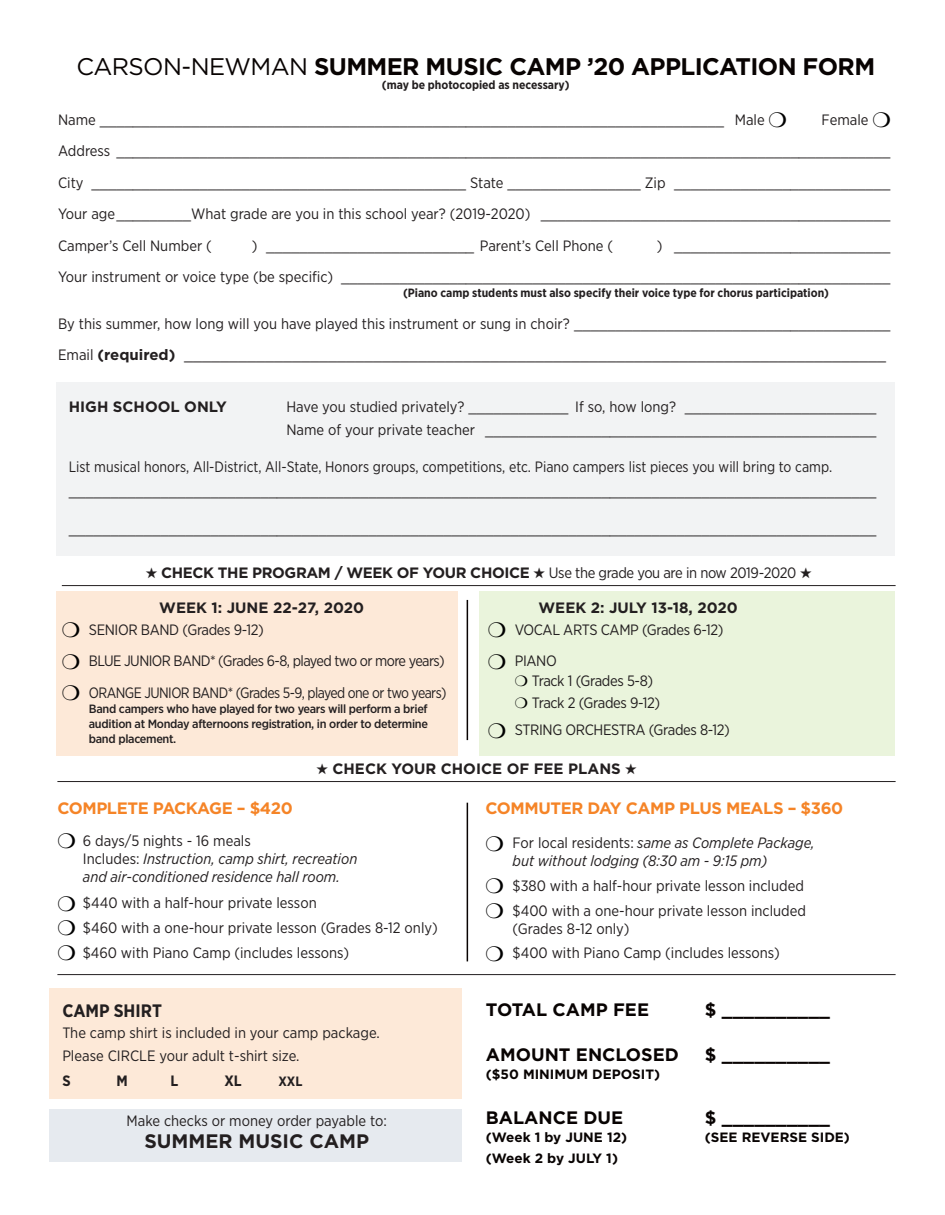
<style>
.page{position:relative;width:945px;height:1215px;background:#fff}
.page>*{position:absolute;margin:0;border:0;box-sizing:border-box;transform-origin:0 0}
.t1{font:700 24px "Gotham";letter-spacing:-.025em;color:#080302}
.t2{font:700 19.5px "Gotham";color:#231f20}
.t3{font:700 18px "Gotham";color:#080302}
.t4{font:700 18px "Gotham Narrow";color:#231f20}
.t5{font:700 16.5px "Gotham";letter-spacing:-.025em;color:#f58427}
.t6{font:15px/18px "Gotham Narrow";color:#231f20}
.t7{font:15px/24px "Gotham Narrow";color:#231f20;scale:.95 1}
.t8{font:italic 15px/18px "Gotham Narrow";color:#231f20}
.t9{font:15px "Gotham Narrow";letter-spacing:-.025em;color:#231f20}
.t10{font:15px "Gotham";color:#231f20}
.t11{font:700 15px "Gotham";color:#231f20}
.t12{font:700 15px "Gotham";letter-spacing:-.025em;color:#231f20}
.t13{font:15px "Gotham Narrow";letter-spacing:-.04em;color:#231f20;scale:.95 1}
.t14{font:15px "Gotham Narrow";letter-spacing:-.04em;color:#231f20}
.t15{font:700 15px "Gotham Narrow";color:#231f20}
.t16{font:700 13.5px "Gotham";color:#080302}
.t17{font:700 13.5px "Gotham Narrow";color:#231f20}
.t18{font:500 12px/15px "Gotham Narrow";letter-spacing:-.025em;color:#231f20;text-align:justify;scale:1.05 1}
.t19{font:700 12px "Gotham Narrow";color:#231f20}
.s1{font-weight:400}
.s2{font-family:"Gotham Narrow"}
.s3{font-weight:700}
.s4{font-family:"Gotham Narrow";font-weight:400}
.s5{color:#000}
.s6{font-style:normal}
</style>
<div class="page">
<div style="left:49px;top:988px;width:413px;height:111px;background:#fde9d8"></div>
<div style="left:479px;top:591px;width:416px;height:165px;background:#eaf4dc"></div>
<div style="left:56px;top:591px;width:402px;height:165px;background:#fde9d8"></div>
<div style="left:57px;top:382px;width:838px;height:174px;background:#f2f3f4"></div>
<div style="left:49px;top:1109px;width:413px;height:53px;background:#e6eaef"></div>
<hr style="left:62px;top:585px;width:834px;height:1px;background:#231f20">
<hr style="left:57px;top:781px;width:839px;height:1px;background:#231f20">
<hr style="left:57px;top:974px;width:839px;height:1px;background:#231f20">
<hr style="left:467px;top:803px;width:1px;height:158px;background:#080302">
<hr style="left:467px;top:600px;width:1px;height:140px;background:#080302">
<p class="t1" style="left:76px;top:51px;width:800px"><span class="s1">CARSON-NEWMAN</span> SUMMER MUSIC CAMP ’20 APPLICATION FORM</p>
<p class="t19" style="left:382px;top:77px;width:189px">(may be photocopied as necessary)</p>
<p class="t6" style="left:58px;top:110px;width:708px">Name ___________________________________________________________________________ Male</p>
<p class="t6" style="left:822px;top:110px;width:48px">Female</p>
<p class="t6" style="left:58px;top:142px;width:834px">Address _____________________________________________________________________________________________</p>
<p class="t6" style="left:58px;top:173px;width:834px">City _____________________________________________ State ________________ Zip __________________________</p>
<p class="t6" style="left:58px;top:205px;width:834px">Your age_________What grade are you in this school year? (2019-2020) __________________________________________</p>
<p class="t6" style="left:58px;top:236px;width:155px">Camper’s Cell Number (</p>
<p class="t6" style="left:252px;top:236px;width:363px">) _________________________ Parent’s Cell Phone (</p>
<p class="t6" style="left:657px;top:236px;width:235px">) __________________________</p>
<p class="t6" style="left:58px;top:268px;width:834px">Your instrument or voice type (be specific) __________________________________________________________________</p>
<p class="t19" style="left:403px;top:285px;width:428px">(Piano camp students must also specify their voice type for chorus participation)</p>
<p class="t6" style="left:58px;top:314px;width:834px">By this summer, how long will you have played this instrument or sung in choir? ______________________________________</p>
<p class="t10" style="left:58px;top:345px;width:829px"><span class="s2">Email</span> <span class="s3">(required)</span> ______________________________________________________________________________</p>
<p class="t11" style="left:69px;top:397px;width:160px">HIGH SCHOOL ONLY</p>
<p class="t6" style="left:286px;top:396px;width:592px;line-height:22.5px">Have you studied privately? ____________ If so, how long? _______________________<br>Name of your private teacher _______________________________________________</p>
<p class="t7" style="left:69px;top:455px;width:852px">List musical honors, All-District, All-State, Honors groups, competitions, etc. Piano campers list pieces you will bring to camp. _________________________________________________________________________________________________</p>
<p class="t6" style="left:69px;top:519px;width:809px">_________________________________________________________________________________________________</p>
<p class="t12" style="left:146px;top:563px;width:668px">★ CHECK THE PROGRAM / WEEK OF YOUR CHOICE ★ <span class="s4">Use the grade you are in now 2019-2020</span> ★</p>
<p class="t11" style="left:159px;top:597px;width:206px">WEEK 1: JUNE 22-27, 2020</p>
<p class="t11" style="left:538px;top:597px;width:201px">WEEK 2: JULY 13-18, 2020</p>
<p class="t9" style="left:89px;top:620px;width:177px">SENIOR BAND (Grades 9-12)</p>
<p class="t14" style="left:89px;top:652px;width:357px">BLUE JUNIOR BAND* (Grades 6-8, played two or more years)</p>
<p class="t13" style="left:89px;top:683px;width:378px">ORANGE JUNIOR BAND* (Grades 5-9, played one or two years)</p>
<p class="t18" style="left:89px;top:701px;width:325px">Band campers who have played for two years will perform a brief audition at Monday afternoons registration, in order to determine band placement.</p>
<p class="t9" style="left:515px;top:620px;width:210px">VOCAL ARTS CAMP (Grades 6-12)</p>
<p class="t6" style="left:515px;top:652px;width:44px">PIANO</p>
<p class="t9" style="left:515px;top:671px;width:140px"><span class="s5">❍</span> Track 1 (Grades 5-8)</p>
<p class="t9" style="left:515px;top:694px;width:147px"><span class="s5">❍</span> Track 2 (Grades 9-12)</p>
<p class="t9" style="left:515px;top:721px;width:217px">STRING ORCHESTRA (Grades 8-12)</p>
<p class="t11" style="left:316px;top:759px;width:322px">★ CHECK YOUR CHOICE OF FEE PLANS ★</p>
<p class="t5" style="left:57px;top:798px;width:237px">COMPLETE PACKAGE – $420</p>
<p class="t8" style="left:83px;top:831px;width:276px"><span class="s6">6 days/5 nights - 16 meals<br>Includes:</span> Instruction, camp shirt, recreation and air-conditioned residence hall room.</p>
<p class="t6" style="left:83px;top:894px;width:235px">$440 with a half-hour private lesson</p>
<p class="t6" style="left:83px;top:918px;width:356px">$460 with a one-hour private lesson (Grades 8-12 only)</p>
<p class="t6" style="left:83px;top:943px;width:268px">$460 with Piano Camp (includes lessons)</p>
<p class="t4" style="left:62px;top:999px;width:101px">CAMP SHIRT</p>
<p class="t6" style="left:62px;top:1024px;width:319px">The camp shirt is included in your camp package.</p>
<p class="t6" style="left:62px;top:1046px;width:239px">Please CIRCLE your adult t-shirt size.</p>
<p class="t15" style="left:62px;top:1071px;width:10px">S</p>
<p class="t15" style="left:116px;top:1071px;width:13px">M</p>
<p class="t15" style="left:170px;top:1071px;width:9px">L</p>
<p class="t15" style="left:224px;top:1071px;width:19px">XL</p>
<p class="t17" style="left:278px;top:1072px;width:26px">XXL</p>
<p class="t6" style="left:127px;top:1111px;width:262px">Make checks or money order payable to:</p>
<p class="t2" style="left:144px;top:1129px;width:226px">SUMMER MUSIC CAMP</p>
<p class="t5" style="left:486px;top:798px;width:359px">COMMUTER DAY CAMP PLUS MEALS – $360</p>
<p class="t8" style="left:513px;top:834px;width:304px"><span class="s6">For local residents:</span> same as Complete Package, but without lodging (8:30 am - 9:15 pm)</p>
<p class="t6" style="left:513px;top:876px;width:293px">$380 with a half-hour private lesson included</p>
<p class="t6" style="left:513px;top:901px;width:295px">$400 with a one-hour private lesson included (Grades 8-12 only)</p>
<p class="t6" style="left:513px;top:944px;width:269px">$400 with Piano Camp (includes lessons)</p>
<p class="t3" style="left:486px;top:998px;width:165px">TOTAL CAMP FEE</p>
<p class="t3" style="left:705px;top:998px;width:127px">$ __________</p>
<p class="t3" style="left:486px;top:1043px;width:194px">AMOUNT ENCLOSED</p>
<p class="t3" style="left:705px;top:1043px;width:127px">$ __________</p>
<p class="t16" style="left:486px;top:1065px;width:176px">($50 MINIMUM DEPOSIT)</p>
<p class="t3" style="left:486px;top:1106px;width:139px">BALANCE DUE</p>
<p class="t3" style="left:705px;top:1106px;width:127px">$ __________</p>
<p class="t16" style="left:486px;top:1128px;width:143px">(Week 1 by JUNE 12)</p>
<p class="t16" style="left:705px;top:1128px;width:147px">(SEE REVERSE SIDE)</p>
<p class="t16" style="left:486px;top:1150px;width:134px">(Week 2 by JULY 1)</p>
</div>
